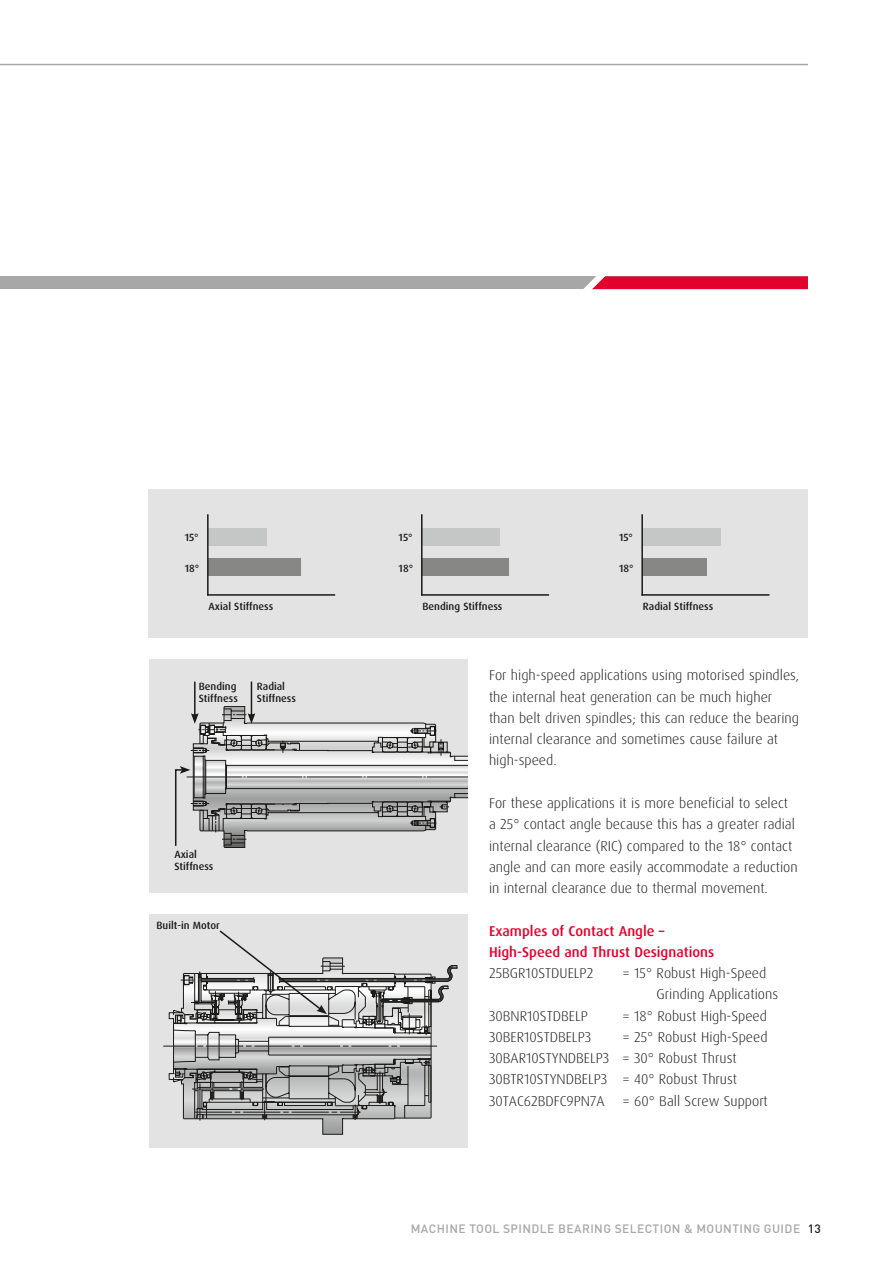
<style>
.page{position:relative;width:893px;height:1263px;background:#fff}
.page>*{position:absolute;margin:0;border:0;box-sizing:border-box;transform-origin:0 0}
.t1{font:300 14.25px/21.3px "Dax Pro";color:#1a1a18}
.t2{font:500 14.25px/21.3px "Dax Pro";color:#e4002c}
.t3{font:500 12px "DIN Pro";letter-spacing:.035em;color:#a7a7a8}
.t4{font:500 12px "DIN Pro";color:#1a1a18}
.t5{font:500 10.5px/12px "Dax Pro";color:#1a1a18}
.s1{font-weight:300;color:#1a1a18}
</style>
<div class="page">
<div style="left:0;top:276px;width:808px;height:13px;background:#a7a7a8"></div>
<hr style="left:0;top:64px;width:808px;height:1px;background:#a7a7a8">
<svg style="left:583px;top:276px;width:225px;height:14px;background:#e32147"></svg>
<div style="left:149px;top:489px;width:659px;height:149px;background:#e3e3e3"></div>
<div style="left:149px;top:914px;width:319px;height:234px;background:#e3e3e3"></div>
<svg style="left:163px;top:930px;width:295px;height:205px"></svg>
<div style="left:149px;top:659px;width:319px;height:234px;background:#e3e3e3"></div>
<hr style="left:251px;top:682px;width:1px;height:34px;background:#1a1a18">
<hr style="left:194px;top:682px;width:2px;height:34px;background:#1a1a18">
<svg style="left:175px;top:706px;width:293px;height:142px"></svg>
<div style="left:208px;top:528px;width:59px;height:17px;background:#c5c6c6"></div>
<div style="left:422px;top:528px;width:77px;height:17px;background:#c5c6c6"></div>
<div style="left:642px;top:528px;width:79px;height:17px;background:#c5c6c6"></div>
<div style="left:208px;top:558px;width:93px;height:18px;background:#878786"></div>
<div style="left:422px;top:558px;width:87px;height:18px;background:#878786"></div>
<div style="left:642px;top:558px;width:65px;height:18px;background:#878786"></div>
<hr style="left:207px;top:514px;width:2px;height:81px;background:#1a1a18">
<hr style="left:421px;top:514px;width:1px;height:81px;background:#1a1a18">
<hr style="left:641px;top:514px;width:2px;height:81px;background:#1a1a18">
<hr style="left:207px;top:594px;width:128px;height:2px;background:#1a1a18">
<hr style="left:421px;top:594px;width:128px;height:2px;background:#1a1a18">
<hr style="left:641px;top:594px;width:128px;height:2px;background:#1a1a18">
<p class="t5" style="left:185px;top:531px;width:16px">15°</p>
<p class="t5" style="left:399px;top:531px;width:16px">15°</p>
<p class="t5" style="left:619px;top:531px;width:16px">15°</p>
<p class="t5" style="left:185px;top:562px;width:16px">18°</p>
<p class="t5" style="left:399px;top:562px;width:16px">18°</p>
<p class="t5" style="left:619px;top:562px;width:16px">18°</p>
<p class="t5" style="left:209px;top:601px;width:66px">Axial Stiffness</p>
<p class="t5" style="left:422px;top:601px;width:81px">Bending Stiffness</p>
<p class="t5" style="left:643px;top:601px;width:72px">Radial Stiffness</p>
<p class="t5" style="left:199px;top:680px;width:41px">Bending<br>Stiffness</p>
<p class="t5" style="left:257px;top:680px;width:41px">Radial<br>Stiffness</p>
<p class="t5" style="left:174px;top:849px;width:41px">Axial<br>Stiffness</p>
<p class="t5" style="left:157px;top:919px;width:65px">Built-in Motor</p>
<p class="t1" style="left:489px;top:665px;width:312px">For high-speed applications using motorised spindles, the internal heat generation can be much higher than belt driven spindles; this can reduce the bearing internal clearance and sometimes cause failure at high-speed.</p>
<p class="t1" style="left:489px;top:792px;width:310px">For these applications it is more beneficial to select a 25° contact angle because this has a greater radial internal clearance (RIC) compared to the 18° contact angle and can more easily accommodate a reduction in internal clearance due to thermal movement.</p>
<p class="t2" style="left:489px;top:920px;width:227px">Examples of Contact Angle –<br>High-Speed and Thrust Designations<br><span class="s1">25BGR10STDUELP2</span></p>
<p class="t1" style="left:657px;top:962px;width:123px;text-indent:-34px">= 15° Robust High-Speed<br>Grinding Applications</p>
<p class="t1" style="left:489px;top:1005px;width:100px">30BNR10STDBELP</p>
<p class="t1" style="left:622px;top:1005px;width:146px">= 18° Robust High-Speed</p>
<p class="t1" style="left:489px;top:1026px;width:104px">30BER10STDBELP3</p>
<p class="t1" style="left:489px;top:1026px;width:280px;text-indent:133px">= 25° Robust High-Speed<br>30BAR10STYNDBELP3 = 30° Robust Thrust<br>30BTR10STYNDBELP3 = 40° Robust Thrust<br>30TAC62BDFC9PN7A</p>
<p class="t1" style="left:622px;top:1090px;width:147px">= 60° Ball Screw Support</p>
<p class="t3" style="left:411px;top:1221px;width:213px">MACHINE TOOL SPINDLE BEARING SELECTION</p>
<p class="t3" style="left:684px;top:1221px;width:48px">&amp; MOUNTING</p>
<p class="t3" style="left:764px;top:1221px;width:24px">GUIDE</p>
<p class="t4" style="left:808px;top:1221px;width:14px">13</p>
</div>
